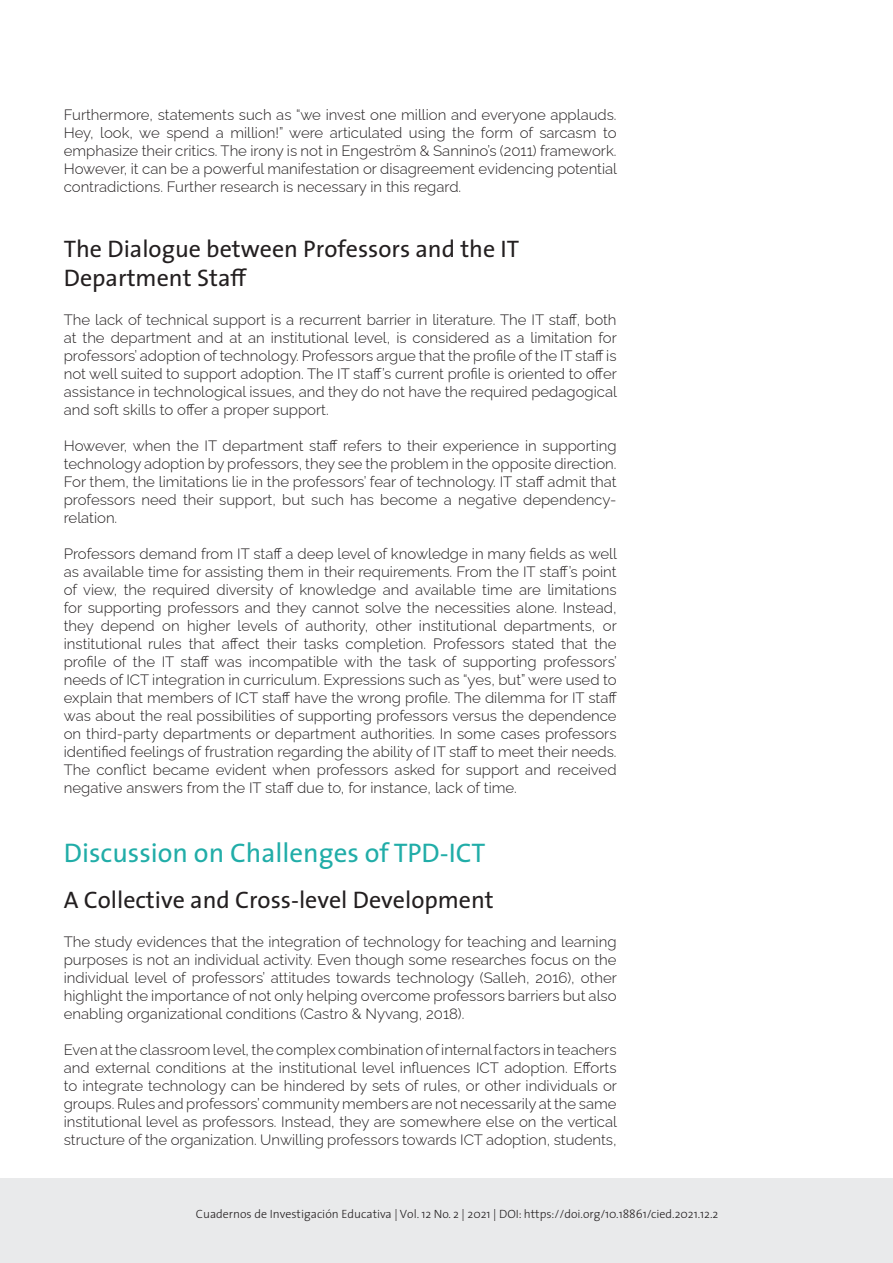
<style>
.page{position:relative;width:893px;height:1263px;background:#fff}
.page>*{position:absolute;margin:0;border:0;box-sizing:border-box;transform-origin:0 0}
.Subtítulo_1{font:27px "The Sans";color:#21ada8}
.Subtítulo_2{font:24px/28.8px "The Sans";color:#231f20}
.t1{font:300 15px/18px "Raleway";color:#231f20;text-align:justify}
.t2{font:300 12px "The Sans";color:#231f20}
</style>
<div class="page">
<div style="left:0;top:1178px;width:893px;height:85px;background:#e9eaeb"></div>
<p class="t1" style="left:64px;top:104px;width:555px">Furthermore, statements such as “we invest one million and everyone applauds.<br>Hey, look, we spend a million!” were articulated using the form of sarcasm to emphasize their critics. The irony is not in Engeström &amp; Sannino’s (2011) framework.<br>However, it can be a powerful manifestation or disagreement evidencing potential contradictions. Further research is necessary in this regard.</p>
<p class="Subtítulo_2" style="left:64px;top:234px;width:457px">The Dialogue between Professors and the IT<br>Department Staff</p>
<p class="t1" style="left:64px;top:309px;width:555px">The lack of technical support is a recurrent barrier in literature. The IT staff, both at the department and at an institutional level, is considered as a limitation for professors’ adoption of technology. Professors argue that the profile of the IT staff is not well suited to support adoption. The IT staff’s current profile is oriented to offer assistance in technological issues, and they do not have the required pedagogical and soft skills to offer a proper support.</p>
<p class="t1" style="left:64px;top:435px;width:554px">However, when the IT department staff refers to their experience in supporting technology adoption by professors, they see the problem in the opposite direction.<br>For them, the limitations lie in the professors’ fear of technology. IT staff admit that professors need their support, but such has become a negative dependency&shy;relation.</p>
<p class="t1" style="left:64px;top:543px;width:555px">Professors demand from IT staff a deep level of knowledge in many fields as well as available time for assisting them in their requirements. From the IT staff’s point of view, the required diversity of knowledge and available time are limitations for supporting professors and they cannot solve the necessities alone. Instead, they depend on higher levels of authority, other institutional departments, or institutional rules that affect their tasks completion. Professors stated that the profile of the IT staff was incompatible with the task of supporting professors’ needs of ICT integration in curriculum. Expressions such as “yes, but” were used to explain that members of ICT staff have the wrong profile. The dilemma for IT staff was about the real possibilities of supporting professors versus the dependence on third-party departments or department authorities. In some cases professors identified feelings of frustration regarding the ability of IT staff to meet their needs.<br>The conflict became evident when professors asked for support and received negative answers from the IT staff due to, for instance, lack of time.</p>
<p class="Subtítulo_1" style="left:64px;top:830px;width:423px">Discussion on Challenges of TPD-ICT</p>
<p class="Subtítulo_2" style="left:64px;top:885px;width:432px">A Collective and Cross-level Development</p>
<p class="t1" style="left:64px;top:931px;width:555px">The study evidences that the integration of technology for teaching and learning purposes is not an individual activity. Even though some researches focus on the individual level of professors’ attitudes towards technology (Salleh, 2016), other highlight the importance of not only helping overcome professors barriers but also enabling organizational conditions (Castro &amp; Nyvang, 2018).</p>
<p class="t1" style="left:64px;top:1039px;width:555px">Even at the classroom level, the complex combination of internal factors in teachers and external conditions at the institutional level influences ICT adoption. Efforts to integrate technology can be hindered by sets of rules, or other individuals or groups. Rules and professors’ community members are not necessarily at the same institutional level as professors. Instead, they are somewhere else on the vertical structure of the organization. Unwilling professors towards ICT adoption, students,</p>
<p class="t2" style="left:196px;top:1204px;width:524px">Cuadernos de Investigación Educativa | Vol. 12 No. 2 | 2021 | DOI: https://doi.org/10.18861/cied.2021.12.2</p>
</div>
